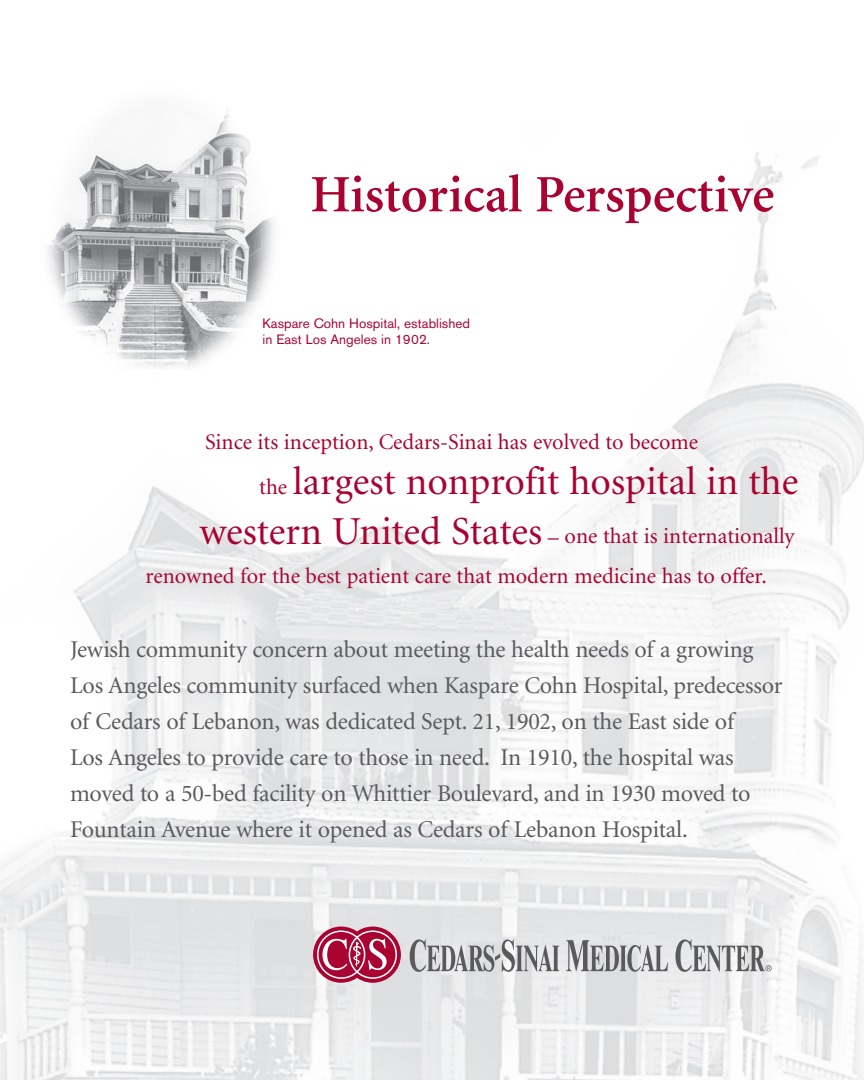
<style>
.page{position:relative;width:864px;height:1080px;background:#fff}
.page>*{position:absolute;margin:0;border:0;box-sizing:border-box;transform-origin:0 0}
.t1{font:600 52.5px "Minion";color:#a90332}
.t2{font:39.75px "Minion";color:#a90332}
.t3{font:24px/36px "Minion";letter-spacing:-.01em;color:#5a5a5d}
.t4{font:22.2px/39.8px "Minion";color:#a90332}
.t5{font:13.5px/16.2px "Akzidenz Grotesk BE";color:#a90332}
.s1{font-size:22.2px}
.s2{font-size:39.75px}
</style>
<div class="page">
<img style="left:0;top:152px;width:864px;height:928px">
<img style="left:38px;top:114px;width:241px;height:272px">
<div style="left:345px;top:927px;width:56px;height:56px;background:#a90332;border-radius:50%"></div>
<div style="left:313px;top:927px;width:56px;height:56px;background:#a90332;border-radius:50%"></div>
<svg style="left:316px;top:930px;width:82px;height:50px"></svg>
<svg style="left:566px;top:940px;width:102px;height:32px;background:#b3b4b6"></svg>
<svg style="left:410px;top:939px;width:149px;height:33px;background:#b5b6b8"></svg>
<svg style="left:675px;top:939px;width:97px;height:33px;background:#bdbebf"></svg>
<h1 class="t1" style="left:310px;top:174px;width:465px">Historical Perspective</h1>
<p class="t5" style="left:263px;top:317px;width:209px">Kaspare Cohn Hospital, established in East Los Angeles in 1902.</p>
<p class="t4" style="left:205px;top:424px;width:495px">Since its inception, Cedars-Sinai has evolved to become</p>
<p class="t2" style="left:259px;top:465px;width:541px"><span class="s1">the</span> largest nonprofit hospital in the</p>
<p class="t4" style="left:146px;top:518px;width:651px;text-indent:54px"><span class="s2">western United States</span> – one that is internationally renowned for the best patient care that modern medicine has to offer.</p>
<p class="t3" style="left:70px;top:634px;width:714px">Jewish community concern about meeting the health needs of a growing Los Angeles community surfaced when Kaspare Cohn Hospital, predecessor of Cedars of Lebanon, was dedicated Sept. 21, 1902, on the East side of<br>Los Angeles to provide care to those in need. In 1910, the hospital was moved to a 50-bed facility on Whittier Boulevard, and in 1930 moved to Fountain Avenue where it opened as Cedars of Lebanon Hospital.</p>
</div>
